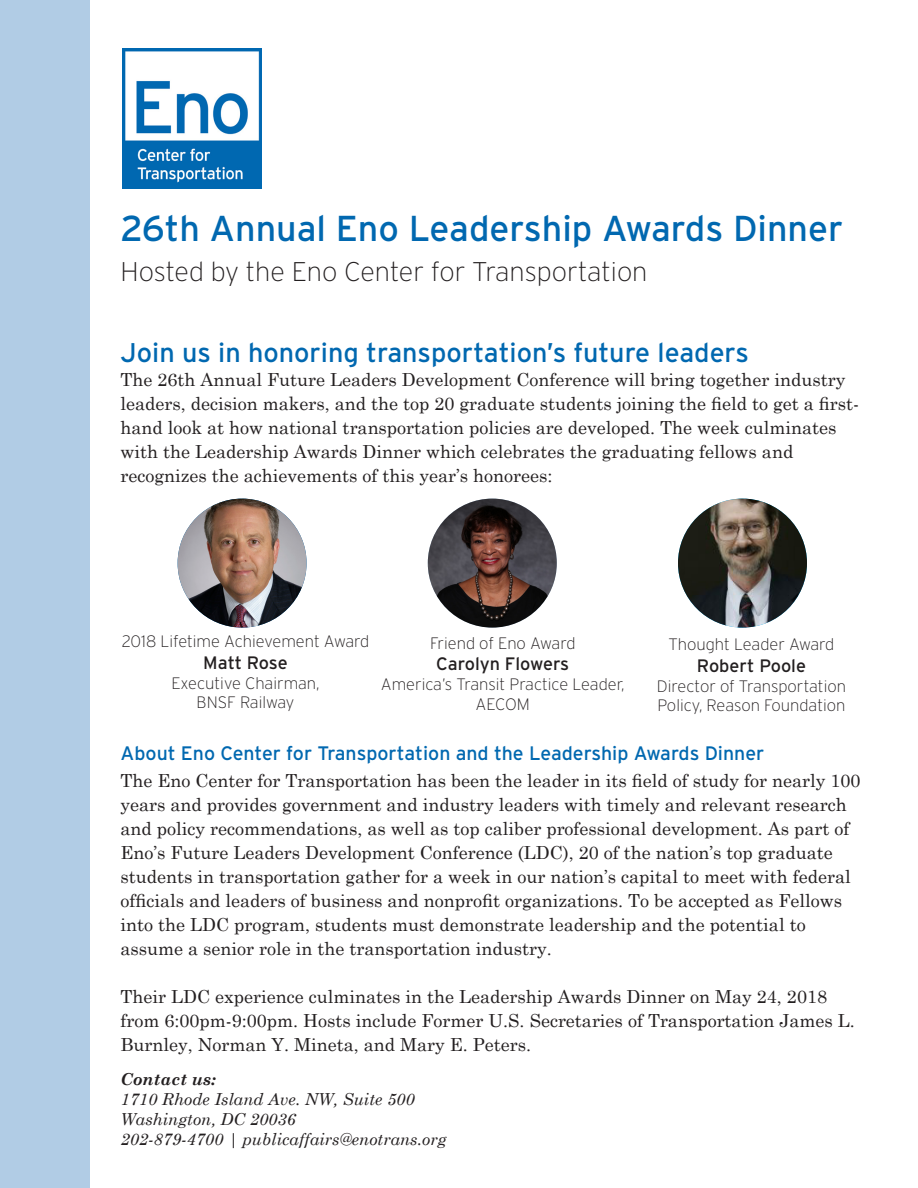
<style>
.page{position:relative;width:918px;height:1188px;background:#fff}
.page>*{position:absolute;margin:0;border:0;box-sizing:border-box;transform-origin:0 0}
.t1{font:36px "Interstate";color:#0168b0}
.t2{font:27px "Interstate";color:#0168b0}
.t3{font:200 27px "Interstate";color:#231f20}
.t4{font:19.5px "Interstate";color:#0168b0}
.t5{font:18px/24px "Century Schoolbook";color:#231f20}
.t6{font:18px "Interstate";color:#231f20}
.t7{font:200 16.5px/19.8px "Interstate";color:#231f20;text-align:center}
.t8{font:italic 16.5px "Century Schoolbook";color:#231f20}
.t9{font:italic 700 16.5px "Century Schoolbook";color:#231f20}
</style>
<div class="page">
<div style="left:0;top:0;width:90px;height:1188px;background:#b1cce5"></div>
<img style="left:122px;top:49px;width:140px;height:139px">
<img style="left:178px;top:499px;width:129px;height:129px;border-radius:64px">
<img style="left:428px;top:499px;width:129px;height:129px;border-radius:64px">
<img style="left:678px;top:499px;width:129px;height:129px;border-radius:64px">
<p class="t1" style="left:121px;top:206px;width:724px">26th Annual Eno Leadership Awards Dinner</p>
<p class="t3" style="left:121px;top:255px;width:528px">Hosted by the Eno Center for Transportation</p>
<p class="t2" style="left:121px;top:336px;width:630px">Join us in honoring transportation’s future leaders</p>
<p class="t5" style="left:121px;top:367px;width:740px">The 26th Annual Future Leaders Development Conference will bring together industry leaders, decision makers, and the top 20 graduate students joining the field to get a first&shy;hand look at how national transportation policies are developed. The week culminates with the Leadership Awards Dinner which celebrates the graduating fellows and recognizes the achievements of this year’s honorees:</p>
<p class="t7" style="left:122px;top:631px;width:249px">2018 Lifetime Achievement Award</p>
<p class="t6" style="left:203px;top:652px;width:86px">Matt Rose</p>
<p class="t7" style="left:171px;top:673px;width:150px">Executive Chairman,</p>
<p class="t7" style="left:197px;top:693px;width:99px">BNSF Railway</p>
<p class="t7" style="left:430px;top:633px;width:147px">Friend of Eno Award</p>
<p class="t6" style="left:436px;top:653px;width:134px">Carolyn Flowers</p>
<p class="t7" style="left:381px;top:674px;width:245px">America’s Transit Practice Leader,<br>AECOM</p>
<p class="t7" style="left:669px;top:634px;width:167px">Thought Leader Award</p>
<p class="t6" style="left:697px;top:655px;width:111px">Robert Poole</p>
<p class="t7" style="left:657px;top:676px;width:191px;text-align:left">Director of Transportation<br>Policy, Reason Foundation</p>
<p class="t4" style="left:121px;top:741px;width:645px">About Eno Center for Transportation and the Leadership Awards Dinner</p>
<p class="t5" style="left:121px;top:768px;width:742px">The Eno Center for Transportation has been the leader in its field of study for nearly 100 years and provides government and industry leaders with timely and relevant research and policy recommendations, as well as top caliber professional development. As part of Eno’s Future Leaders Development Conference (LDC), 20 of the nation’s top graduate students in transportation gather for a week in our nation’s capital to meet with federal officials and leaders of business and nonprofit organizations. To be accepted as Fellows into the LDC program, students must demonstrate leadership and the potential to assume a senior role in the transportation industry.</p>
<p class="t5" style="left:121px;top:984px;width:736px">Their LDC experience culminates in the Leadership Awards Dinner on May 24, 2018 from 6:00pm-9:00pm. Hosts include Former U.S. Secretaries of Transportation James L.<br>Burnley, Norman Y. Mineta, and Mary E. Peters.</p>
<p class="t9" style="left:121px;top:1069px;width:97px">Contact us:</p>
<p class="t8" style="left:121px;top:1089px;width:295px">1710 Rhode Island Ave. NW, Suite 500</p>
<p class="t8" style="left:121px;top:1109px;width:177px">Washington, DC 20036</p>
<p class="t8" style="left:121px;top:1129px;width:328px">202-879-4700 | publicaffairs@enotrans.org</p>
</div>
